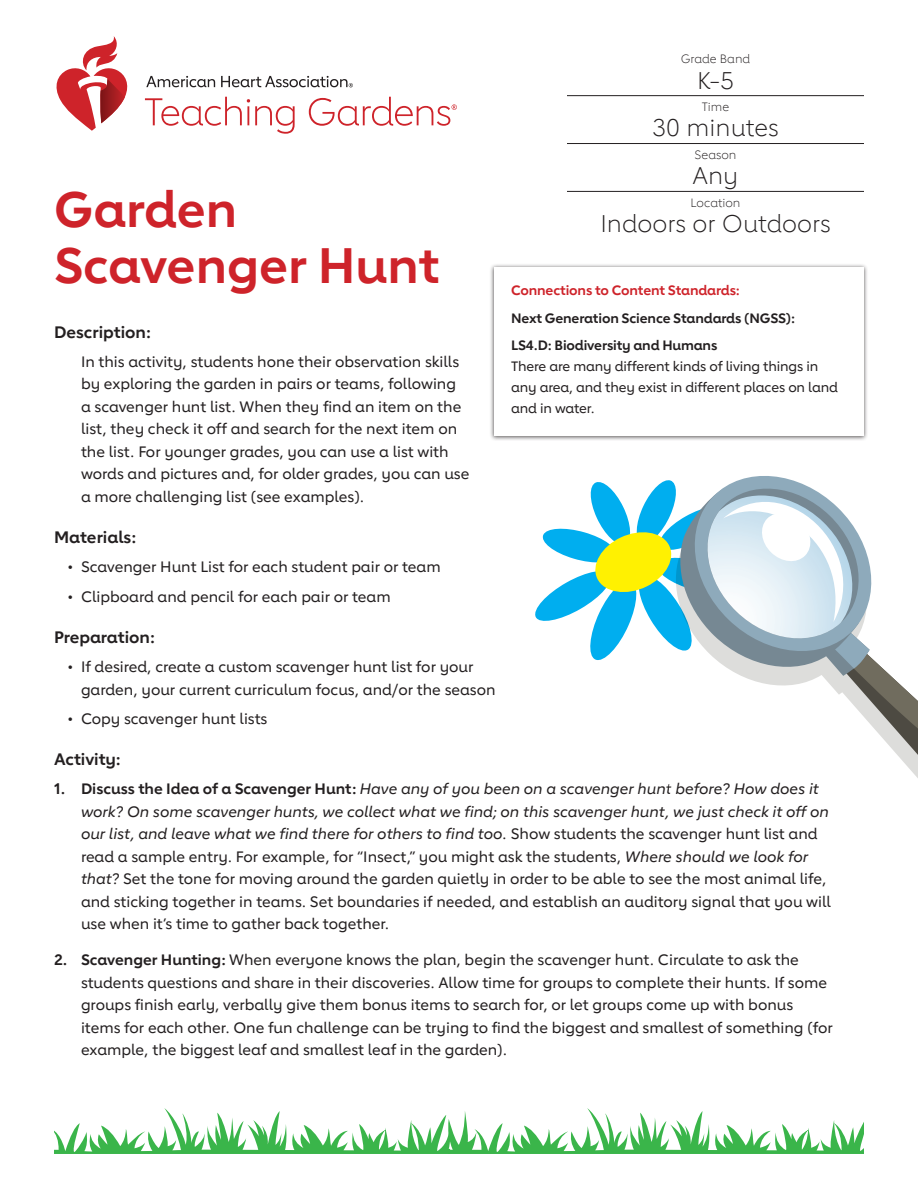
<style>
.page{position:relative;width:918px;height:1188px;background:#fff}
.page>*{position:absolute;margin:0;border:0;box-sizing:border-box;transform-origin:0 0}
._01_head_33_37___1875___H1{font:700 49.5px/55.5px "Lub Dub";color:#ce232a}
._08_legend_sm_type___P{font:300 24px "Lub Dub";color:#231f20}
._03_sub-sub_11_14___125__0625___P{font:700 16.5px "Lub Dub";color:#231f20}
._06_numbers___P{font:500 15px/22.5px "Lub Dub";color:#231f20}
._04_body_10_15___P{font:500 15px/22.5px "Lub Dub";color:#231f20}
._05_bullets___P{font:500 15px/22.5px "Lub Dub";color:#231f20}
._13_Connections_med_9_14___P{font:500 13.5px/21px "Lub Dub";letter-spacing:-.01em;color:#231f20}
._12_Connections_bold_9_14___P{font:700 13.5px "Lub Dub";letter-spacing:-.01em;color:#231f20}
._11_Connections_head_9_14___P{font:700 13.5px "Lub Dub";letter-spacing:-.01em;color:#ce232a}
._12b_Connections_bold_9_14_no___after___P{font:700 13.5px "Lub Dub";letter-spacing:-.01em;color:#231f20}
._08_legend_sm_type___P-2{font:300 12px "Lub Dub";color:#231f20}
.s1{font-weight:700}
.s2{font-style:italic}
</style>
<div class="page">
<hr style="left:567px;top:95px;width:297px;height:1px;background:#231f20">
<hr style="left:567px;top:143px;width:297px;height:1px;background:#231f20">
<hr style="left:567px;top:191px;width:297px;height:1px;background:#231f20">
<div style="left:490px;top:263px;width:379px;height:178px;background:#231f20;opacity:.75"></div>
<div style="left:494px;top:268px;width:370px;height:168px;background:#fff"></div>
<svg style="left:535px;top:476px;width:383px;height:302px"></svg>
<svg style="left:56px;top:36px;width:72px;height:95px"></svg>
<svg style="left:146px;top:76px;width:69px;height:11px"></svg>
<svg style="left:221px;top:76px;width:132px;height:11px"></svg>
<svg style="left:145px;top:97px;width:150px;height:37px"></svg>
<svg style="left:309px;top:97px;width:148px;height:29px"></svg>
<svg style="left:54px;top:1108px;width:810px;height:46px"></svg>
<p class="_08_legend_sm_type___P-2" style="left:681px;top:52px;width:71px">Grade Band</p>
<p class="_08_legend_sm_type___P" style="left:697px;top:66px;width:38px">K-5</p>
<p class="_08_legend_sm_type___P-2" style="left:702px;top:100px;width:29px">Time</p>
<p class="_08_legend_sm_type___P" style="left:652px;top:114px;width:128px">30 minutes</p>
<p class="_08_legend_sm_type___P-2" style="left:695px;top:148px;width:43px">Season</p>
<p class="_08_legend_sm_type___P" style="left:693px;top:162px;width:47px">Any</p>
<p class="_08_legend_sm_type___P-2" style="left:690px;top:195px;width:52px">Location</p>
<p class="_08_legend_sm_type___P" style="left:600px;top:210px;width:232px">Indoors or Outdoors</p>
<h1 class="_01_head_33_37___1875___H1" style="left:54px;top:181px;width:387px">Garden<br>Scavenger Hunt</h1>
<p class="_03_sub-sub_11_14___125__0625___P" style="left:54px;top:322px;width:99px">Description:</p>
<p class="_04_body_10_15___P" style="left:81px;top:350px;width:390px">In this activity, students hone their observation skills by exploring the garden in pairs or teams, following a scavenger hunt list. When they find an item on the list, they check it off and search for the next item on the list. For younger grades, you can use a list with words and pictures and, for older grades, you can use a more challenging list (see examples).</p>
<p class="_03_sub-sub_11_14___125__0625___P" style="left:54px;top:527px;width:84px">Materials:</p>
<p class="_05_bullets___P" style="left:68px;top:556px;width:375px">• Scavenger Hunt List for each student pair or team</p>
<p class="_05_bullets___P" style="left:68px;top:585px;width:325px">• Clipboard and pencil for each pair or team</p>
<p class="_03_sub-sub_11_14___125__0625___P" style="left:54px;top:627px;width:103px">Preparation:</p>
<p class="_05_bullets___P" style="left:81px;top:655px;width:416px;text-indent:-14px">• If desired, create a custom scavenger hunt list for your garden, your current curriculum focus, and/or the season</p>
<p class="_05_bullets___P" style="left:68px;top:707px;width:201px">• Copy scavenger hunt lists</p>
<p class="_03_sub-sub_11_14___125__0625___P" style="left:54px;top:749px;width:68px">Activity:</p>
<p class="_06_numbers___P" style="left:81px;top:778px;width:752px;text-indent:-27px"><span class="s1">1. Discuss the Idea of a Scavenger Hunt:</span> <span class="s2">Have any of you been on a scavenger hunt before? How does it work? On some scavenger hunts, we collect what we find; on this scavenger hunt, we just check it off on our list, and leave what we find there for others to find too.</span> Show students the scavenger hunt list and read a sample entry. For example, for “Insect,” you might ask the students, <span class="s2">Where should we look for that?</span> Set the tone for moving around the garden quietly in order to be able to see the most animal life, and sticking together in teams. Set boundaries if needed, and establish an auditory signal that you will use when it’s time to gather back together.</p>
<p class="_06_numbers___P" style="left:81px;top:949px;width:753px;text-indent:-27px"><span class="s1">2. Scavenger Hunting:</span> When everyone knows the plan, begin the scavenger hunt. Circulate to ask the students questions and share in their discoveries. Allow time for groups to complete their hunts. If some groups finish early, verbally give them bonus items to search for, or let groups come up with bonus items for each other. One fun challenge can be trying to find the biggest and smallest of something (for example, the biggest leaf and smallest leaf in the garden).</p>
<p class="_11_Connections_head_9_14___P" style="left:511px;top:282px;width:230px">Connections to Content Standards:</p>
<p class="_12_Connections_bold_9_14___P" style="left:511px;top:310px;width:286px">Next Generation Science Standards (NGSS):</p>
<p class="_12b_Connections_bold_9_14_no___after___P" style="left:511px;top:338px;width:208px">LS4.D: Biodiversity and Humans</p>
<p class="_13_Connections_med_9_14___P" style="left:511px;top:356px;width:328px">There are many different kinds of living things in any area, and they exist in different places on land and in water.</p>
</div>
